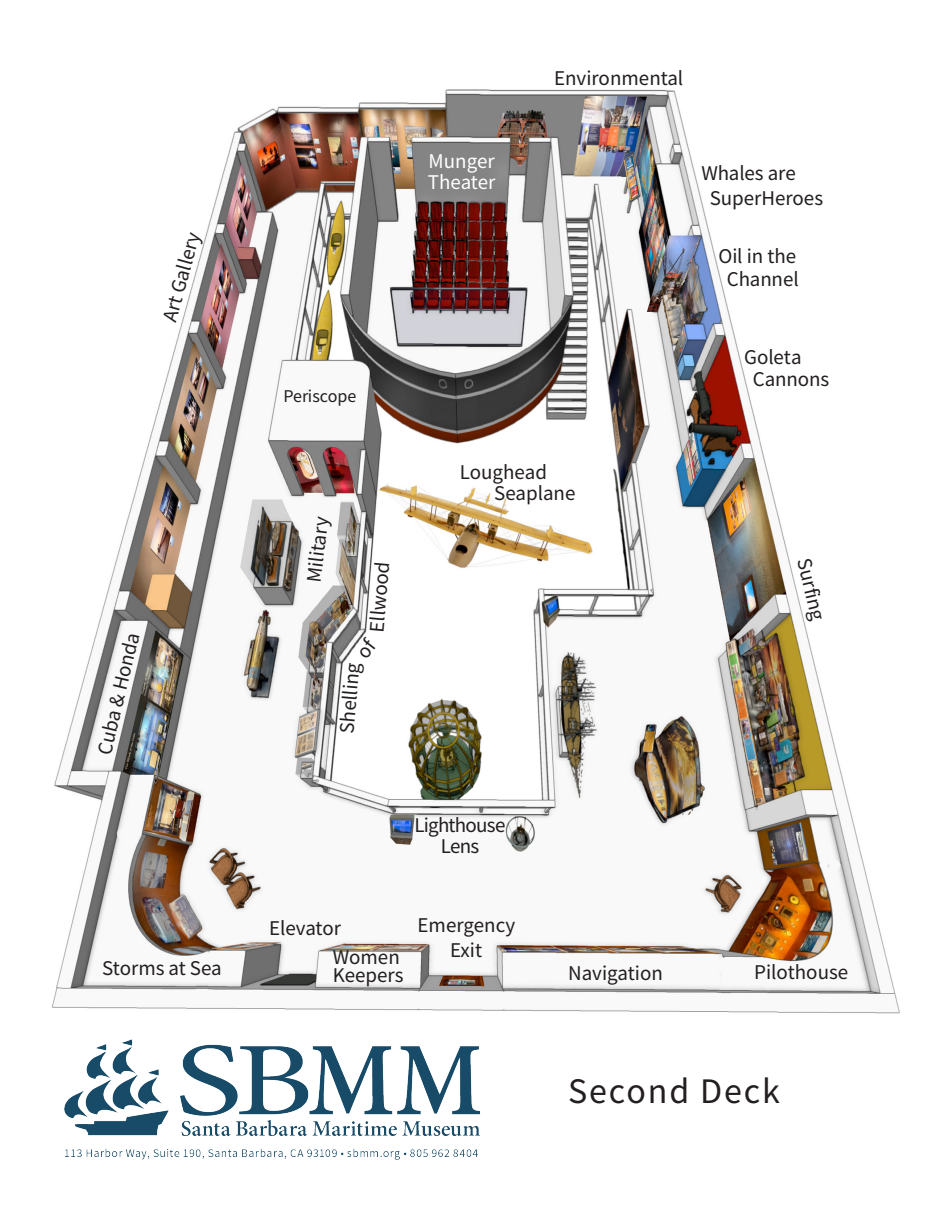
<style>
.page{position:relative;width:945px;height:1215px;background:#fff}
.page>*{position:absolute;margin:0;border:0;box-sizing:border-box;transform-origin:0 0}
.t1{font:36px "Source Sans Variable";letter-spacing:.05em;color:#231f20}
.t2{font:21px "Source Sans Variable";color:#231f20}
.t3{font:21px "Source Sans Variable";color:#fff}
.t4{font:21px "Source Sans Variable";letter-spacing:-.035em;color:#231f20}
.t5{font:18px "Source Sans Variable";color:#231f20}
</style>
<div class="page">
<img style="left:52px;top:89px;width:848px;height:925px">
<img style="left:64px;top:1039px;width:416px;height:121px">
<svg style="left:359px;top:636px;width:18px;height:23px"></svg>
<p class="t2" style="left:157px;top:318px;width:93px;rotate:-75deg">Art Gallery</p>
<p class="t2" style="left:92px;top:751px;width:126px;rotate:-77deg">Cuba &amp; Honda</p>
<p class="t2" style="left:102px;top:955px;width:121px">Storms at Sea</p>
<p class="t5" style="left:284px;top:385px;width:74px">Periscope</p>
<p class="t2" style="left:301px;top:580px;width:67px;rotate:-83deg">Military</p>
<p class="t2" style="left:364px;top:631px;width:73px;rotate:-85deg">Ellwood</p>
<p class="t2" style="left:334px;top:732px;width:72px;rotate:-85deg">Shelling</p>
<p class="t3" style="left:429px;top:148px;width:68px">Munger</p>
<p class="t3" style="left:428px;top:169px;width:69px">Theater</p>
<p class="t2" style="left:554px;top:65px;width:131px">Environmental</p>
<p class="t2" style="left:701px;top:160px;width:96px">Whales are</p>
<p class="t2" style="left:710px;top:185px;width:115px">SuperHeroes</p>
<p class="t2" style="left:719px;top:243px;width:79px">Oil in the</p>
<p class="t2" style="left:727px;top:266px;width:73px">Channel</p>
<p class="t2" style="left:744px;top:344px;width:59px">Goleta</p>
<p class="t2" style="left:753px;top:366px;width:78px">Cannons</p>
<p class="t2" style="left:460px;top:460px;width:89px">Loughead</p>
<p class="t2" style="left:494px;top:481px;width:83px">Seaplane</p>
<p class="t2" style="left:817px;top:556px;width:64px;rotate:77deg">Surfing</p>
<p class="t4" style="left:415px;top:813px;width:92px">Lighthouse</p>
<p class="t2" style="left:441px;top:834px;width:40px">Lens</p>
<p class="t2" style="left:269px;top:915px;width:74px">Elevator</p>
<p class="t2" style="left:333px;top:945px;width:69px">Women</p>
<p class="t2" style="left:333px;top:963px;width:72px">Keepers</p>
<p class="t2" style="left:418px;top:912px;width:99px">Emergency</p>
<p class="t2" style="left:450px;top:937px;width:34px">Exit</p>
<p class="t2" style="left:568px;top:960px;width:96px">Navigation</p>
<p class="t2" style="left:754px;top:959px;width:96px">Pilothouse</p>
<p class="t1" style="left:568px;top:1070px;width:213px">Second Deck</p>
</div>
